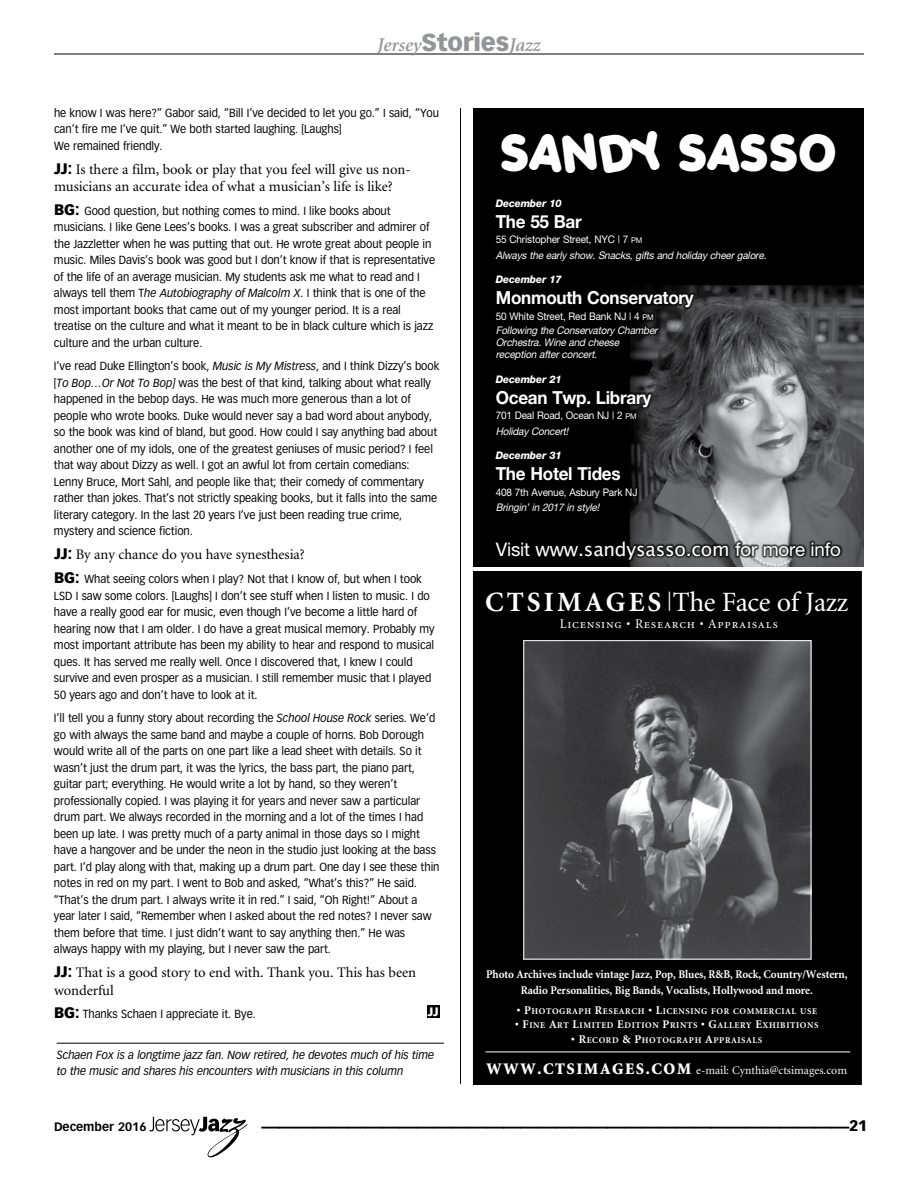
<style>
.page{position:relative;width:918px;height:1188px;background:#fff}
.page>*{position:absolute;margin:0;border:0;box-sizing:border-box;transform-origin:0 0}
.t1{font:48px "Porkys";letter-spacing:.065em;color:#fff}
.t2{font:700 36px "Vectora LH";color:#000}
.t3{font:27.9px "Minion";letter-spacing:-.015em;color:#fff}
.t4{font:italic 600 19.5px "Minion";letter-spacing:-.005em;color:#939598}
.t5{font:18.75px "Lucida Grande";letter-spacing:-.01em;color:#fff}
.t6{font:700 18px "Helvetica Neue East A";letter-spacing:-.015em;color:#fff;scale:.95 1}
.t7{font:900 15px "Vectora LH";color:#000}
.t8{font:14.55px/17.2px "Minion";letter-spacing:-.005em;color:#000}
.t9{font:13.2px "Minion Regular SC";letter-spacing:.05em;color:#fff}
.t10{font:700 12px "Vectora LH";color:#000}
.t11{font:900 12px "Vectora LH";color:#fff}
.t12{font:700 11.7px/16.2px "Minion";letter-spacing:-.005em;color:#fff;text-align:center;scale:.95 1}
.t13{font:11.7px "Minion";color:#fff}
.t14{font:11.55px/16.5px "Vectora LH";letter-spacing:-.005em;color:#000;scale:.95 1}
.t15{font:italic 11.55px/16.5px "Vectora LH";letter-spacing:-.005em;color:#000;scale:.95 1}
.t16{font:italic 10.5px/15.5px "Helvetica Neue East A";letter-spacing:-.015em;color:#fff;scale:.95 1}
.t17{font:10.5px/15.5px "Helvetica Neue East A";letter-spacing:-.015em;color:#fff;scale:.95 1}
.t18{font:italic 800 10.5px "Helvetica Neue";letter-spacing:-.015em;color:#fff;scale:.95 1}
.t19{font:700 8.85px "Minion";letter-spacing:.065em;color:#fff}
.s1{font-family:"Vectora LH";font-weight:900;font-style:normal;font-size:24px}
.s2{font-family:"Vectora LH";font-weight:900;font-size:15px}
.s3{font-weight:900;font-size:15px}
.s4{font-style:italic}
.s5{font-style:normal}
.s6{font-style:normal;font-size:7.8px}
.s7{font-size:7.8px}
.s8{font-family:"Helvetica Neue East A"}
.s9{font-weight:700}
.s10{font-size:19.05px}
.s11{font-size:11.7px}
.s12{font-weight:900;font-size:16.2px}
</style>
<div class="page">
<hr style="left:54px;top:54px;width:810px;height:1px;background:#000">
<svg style="left:149px;top:1117px;width:98px;height:40px"></svg>
<div style="left:476px;top:574px;width:383px;height:508px;background:#000"></div>
<div style="left:473px;top:571px;width:389px;height:514px;border:6px solid #000"></div>
<hr style="left:486px;top:1052px;width:364px;height:1px;background:#fff">
<img style="left:526px;top:642px;width:283px;height:315px">
<hr style="left:460px;top:108px;width:1px;height:976px;background:#000">
<div style="left:427px;top:1005px;width:13px;height:13px;background:#000"></div>
<img style="left:473px;top:108px;width:390px;height:459px">
<div style="left:492px;top:196px;width:351px;height:366px;background:#000;opacity:.75"></div>
<hr style="left:57px;top:1043px;width:387px;height:1px;background:#000">
<h3 class="t4" style="left:377px;top:35px;width:165px">Jersey<span class="s1">Stories</span>Jazz</h3>
<p class="t14" style="left:54px;top:104px;width:407px">he know I was here?” Gabor said, “Bill I’ve decided to let you go.” I said, “You can’t fire me I’ve quit.” We both started laughing. [Laughs]<br>We remained friendly.</p>
<p class="t8" style="left:54px;top:161px;width:358px"><span class="s2">JJ:</span> Is there a film, book or play that you feel will give us non&shy;musicians an accurate idea of what a musician’s life is like?</p>
<p class="t14" style="left:54px;top:202px;width:403px"><span class="s3">BG :</span> Good question, but nothing comes to mind. I like books about musicians. I like Gene Lees’s books. I was a great subscriber and admirer of the Jazzletter when he was putting that out. He wrote great about people in music. Miles Davis’s book was good but I don’t know if that is representative of the life of an average musician. My students ask me what to read and I always tell them T<span class="s4">he Autobiography of Malcolm X</span>. I think that is one of the most important books that came out of my younger period. It is a real treatise on the culture and what it meant to be in black culture which is jazz culture and the urban culture.</p>
<p class="t14" style="left:54px;top:358px;width:407px">I’ve read Duke Ellington’s book, <span class="s4">Music is My Mistress</span>, and I think Dizzy’s book [<span class="s4">To Bop…Or Not To Bop]</span> was the best of that kind, talking about what really happened in the bebop days. He was much more generous than a lot of people who wrote books. Duke would never say a bad word about anybody, so the book was kind of bland, but good. How could I say anything bad about another one of my idols, one of the greatest geniuses of music period? I feel that way about Dizzy as well. I got an awful lot from certain comedians:<br>Lenny Bruce, Mort Sahl, and people like that; their comedy of commentary rather than jokes. That’s not strictly speaking books, but it falls into the same literary category. In the last 20 years I’ve just been reading true crime, mystery and science fiction.</p>
<p class="t8" style="left:54px;top:547px;width:252px"><span class="s2">JJ:</span> By any chance do you have synesthesia?</p>
<p class="t14" style="left:54px;top:571px;width:402px"><span class="s3">BG :</span> What seeing colors when I play? Not that I know of, but when I took LSD I saw some colors. [Laughs] I don’t see stuff when I listen to music. I do have a really good ear for music, even though I’ve become a little hard of hearing now that I am older. I do have a great musical memory. Probably my most important attribute has been my ability to hear and respond to musical ques. It has served me really well. Once I discovered that, I knew I could survive and even prosper as a musician. I still remember music that I played 50 years ago and don’t have to look at it.</p>
<p class="t14" style="left:54px;top:710px;width:407px">I’ll tell you a funny story about recording the <span class="s4">School House Rock</span> series. We’d go with always the same band and maybe a couple of horns. Bob Dorough would write all of the parts on one part like a lead sheet with details. So it wasn’t just the drum part, it was the lyrics, the bass part, the piano part, guitar part; everything. He would write a lot by hand, so they weren’t professionally copied. I was playing it for years and never saw a particular drum part. We always recorded in the morning and a lot of the times I had been up late. I was pretty much of a party animal in those days so I might have a hangover and be under the neon in the studio just looking at the bass part. I’d play along with that, making up a drum part. One day I see these thin notes in red on my part. I went to Bob and asked, “What’s this?” He said. “That’s the drum part. I always write it in red.” I said, “Oh Right!” About a year later I said, “Remember when I asked about the red notes? I never saw them before that time. I just didn’t want to say anything then.” He was always happy with my playing, but I never saw the part.</p>
<p class="t8" style="left:54px;top:965px;width:364px"><span class="s2">JJ:</span> That is a good story to end with. Thank you. This has been wonderful</p>
<p class="t14" style="left:54px;top:1006px;width:214px"><span class="s3">BG :</span> Thanks Schaen I appreciate it. Bye.</p>
<p class="t11" style="left:428px;top:1004px;width:13px">JJ</p>
<p class="t15" style="left:57px;top:1047px;width:399px">Schaen Fox is a longtime jazz fan. Now retired, he devotes much of his time to the music and shares his encounters with musicians in this column</p>
<h1 class="t1" style="left:502px;top:122px;width:335px">SANDY SASSO</h1>
<p class="t18" style="left:496px;top:197px;width:71px">December 10</p>
<h3 class="t6" style="left:496px;top:210px;width:92px">The 55 Bar</h3>
<p class="t16" style="left:496px;top:232px;width:286px"><span class="s5">55 Christopher Street, NYC | 7</span> <span class="s6">PM<br></span>Always the early show. Snacks, gifts and holiday cheer galore.</p>
<p class="t18" style="left:496px;top:273px;width:71px">December 17</p>
<h3 class="t6" style="left:496px;top:287px;width:210px">Monmouth Conservatory</h3>
<p class="t16" style="left:496px;top:309px;width:172px;line-height:14.4px"><span class="s5">50 White Street, Red Bank NJ | 4</span> <span class="s6">PM<br></span>Following the Conservatory Chamber</p>
<p class="t16" style="left:496px;top:336px;width:131px;line-height:12px">Orchestra. Wine and cheese reception after concert.</p>
<p class="t18" style="left:496px;top:373px;width:71px">December 21</p>
<h3 class="t6" style="left:496px;top:386px;width:165px">Ocean Twp. Library</h3>
<p class="t17" style="left:496px;top:408px;width:150px">701 Deal Road, Ocean NJ | 2 <span class="s7">PM<br></span><span class="s4">Holiday Concert!</span></p>
<p class="t18" style="left:496px;top:449px;width:71px">December 31</p>
<h3 class="t6" style="left:496px;top:463px;width:133px">The Hotel Tides</h3>
<p class="t17" style="left:496px;top:484px;width:151px">408 7th Avenue, Asbury Park NJ</p>
<p class="t16" style="left:496px;top:500px;width:111px">Bringin’ in 2017 in style!</p>
<h3 class="t5" style="left:496px;top:538px;width:347px"><span class="s8">Visit</span> www.sandysasso.com <span class="s8">for more info</span></h3>
<h3 class="t3" style="left:485px;top:588px;width:365px"><span class="s9">CTSIMAGES</span> <span class="s10">|</span>The Face of Jazz</h3>
<p class="t9" style="left:560px;top:617px;width:220px">Licensing • Research • Appraisals</p>
<p class="t12" style="left:486px;top:966px;width:382px">Photo Archives include vintage Jazz, Pop, Blues, R&amp;B, Rock, Country/Western,<br>Radio Personalities, Big Bands, Vocalists, Hollywood and more.</p>
<p class="t19" style="left:517px;top:1006px;width:302px"><span class="s11">• P</span>HOTOGRAPH <span class="s11">R</span>ESEARCH <span class="s11">• L</span>ICENSING FOR COMMERCIAL USE</p>
<p class="t19" style="left:515px;top:1021px;width:305px"><span class="s11">• F</span>INE <span class="s11">A</span>RT <span class="s11">L</span>IMITED <span class="s11">E</span>DITION <span class="s11">P</span>RINTS <span class="s11">• G</span>ALLERY <span class="s11">E</span>XHIBITIONS</p>
<p class="t19" style="left:571px;top:1036px;width:193px"><span class="s11">• R</span>ECORD <span class="s11">&amp; P</span>HOTOGRAPH <span class="s11">A</span>PPRAISALS</p>
<p class="t13" style="left:487px;top:1064px;width:362px"><span class="s12">WWW.CTSIMAGES.COM</span> e-mail: Cynthia@ctsimages.com</p>
<p class="t10" style="left:54px;top:1120px;width:94px">December 2016</p>
<h2 class="t2" style="left:261px;top:1089px;width:590px">__________________________________</h2>
<p class="t7" style="left:849px;top:1117px;width:19px">21</p>
</div>
